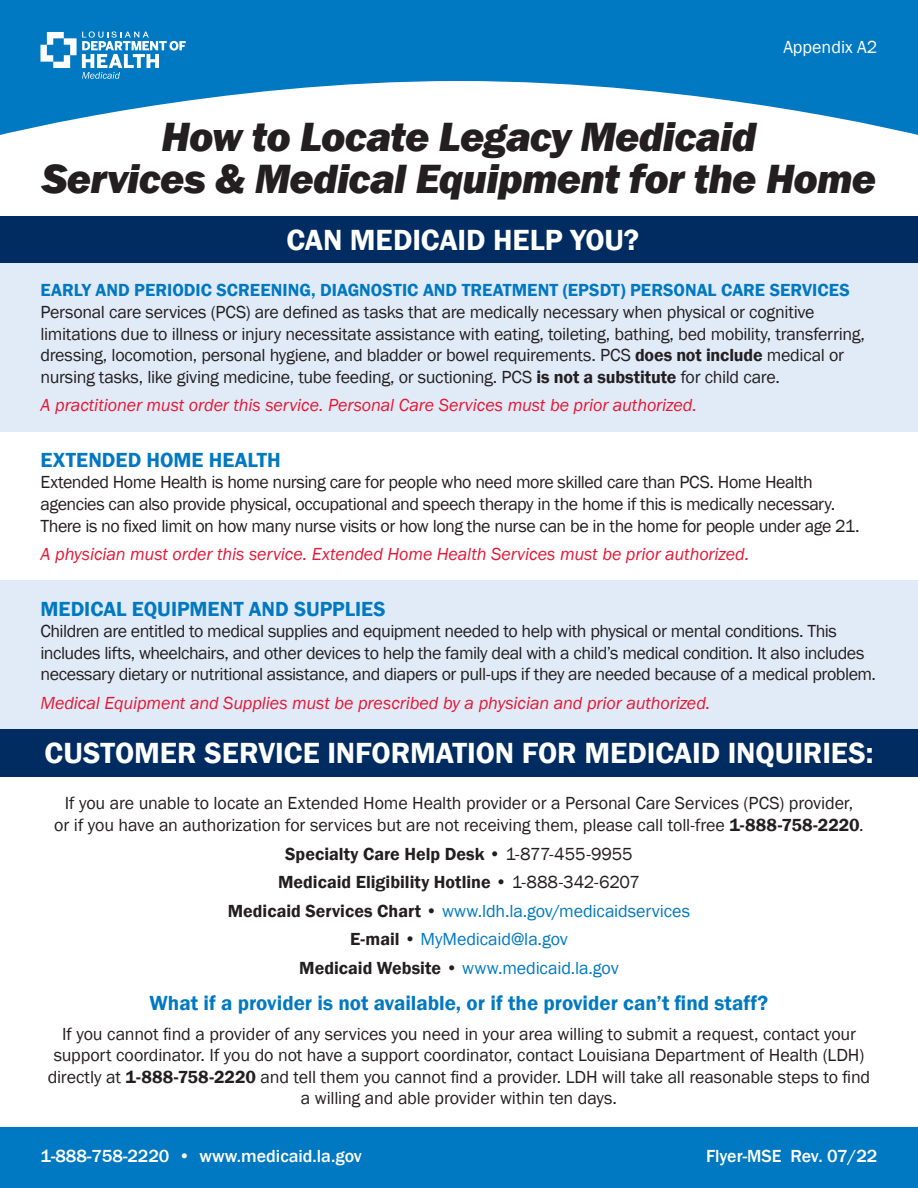
<style>
.page{position:relative;width:918px;height:1188px;background:#fff}
.page>*{position:absolute;margin:0;border:0;box-sizing:border-box;transform-origin:0 0}
.t1{font:italic 800 42px "Franklin Gothic";letter-spacing:-.02em;color:#231f20}
.t2{font:600 30px "Franklin Gothic";letter-spacing:-.005em;color:#fff}
.t3{font:600 21px "Franklin Gothic";color:#0079c2}
.t4{font:18px/21.6px "Franklin Gothic";letter-spacing:-.02em;color:#231f20}
.t5{font:italic 18px "Franklin Gothic";letter-spacing:-.005em;color:#e51836}
.t6{font:18px "Franklin Gothic";letter-spacing:-.005em;color:#0079c2}
.t7{font:600 18px "Franklin Gothic";color:#231f20}
.t8{font:600 18px "Franklin Gothic";color:#0079c2}
.t9{font:500 18px "Franklin Gothic";color:#fff}
.t10{font:18px "Franklin Gothic";color:#fff}
.s1{font-weight:600}
.s2{font-weight:400}
.s3{font-weight:600;color:#231f20}
</style>
<div class="page">
<div style="left:0;top:216px;width:918px;height:47px;background:#002c62"></div>
<svg style="left:0;top:0;width:918px;height:135px;fill:#0079c2"></svg>
<div style="left:0;top:580px;width:918px;height:149px;background:#e1ebf7"></div>
<div style="left:0;top:263px;width:918px;height:169px;background:#e1ebf7"></div>
<div style="left:0;top:729px;width:918px;height:47px;background:#002c62"></div>
<div style="left:0;top:1127px;width:918px;height:61px;background:#0079c2"></div>
<svg style="left:40px;top:32px;width:146px;height:47px"></svg>
<p class="t10" style="left:783px;top:36px;width:96px">Appendix A2</p>
<p class="t1" style="left:162px;top:109px;width:596px">How to Locate Legacy Medicaid</p>
<p class="t1" style="left:41px;top:151px;width:837px">Services &amp; Medical Equipment for the Home</p>
<p class="t2" style="left:286px;top:221px;width:354px">CAN MEDICAID HELP YOU?</p>
<p class="t8" style="left:40px;top:279px;width:811px">EARLY AND PERIODIC SCREENING, DIAGNOSTIC AND TREATMENT (EPSDT) PERSONAL CARE SERVICES</p>
<p class="t4" style="left:40px;top:302px;width:826px">Personal care services (PCS) are defined as tasks that are medically necessary when physical or cognitive limitations due to illness or injury necessitate assistance with eating, toileting, bathing, bed mobility, transferring, dressing, locomotion, personal hygiene, and bladder or bowel requirements. PCS <span class="s1">does not include</span> medical or nursing tasks, like giving medicine, tube feeding, or suctioning. PCS <span class="s1">is not a substitute</span> for child care.</p>
<p class="t5" style="left:40px;top:394px;width:658px">A practitioner must order this service. Personal Care Services must be prior authorized.</p>
<p class="t3" style="left:40px;top:447px;width:242px">EXTENDED HOME HEALTH</p>
<p class="t4" style="left:40px;top:472px;width:821px">Extended Home Health is home nursing care for people who need more skilled care than PCS. Home Health agencies can also provide physical, occupational and speech therapy in the home if this is medically necessary.<br>There is no fixed limit on how many nurse visits or how long the nurse can be in the home for people under age 21.</p>
<p class="t5" style="left:40px;top:543px;width:710px">A physician must order this service. Extended Home Health Services must be prior authorized.</p>
<p class="t3" style="left:40px;top:596px;width:347px">MEDICAL EQUIPMENT AND SUPPLIES</p>
<p class="t4" style="left:40px;top:621px;width:837px">Children are entitled to medical supplies and equipment needed to help with physical or mental conditions. This includes lifts, wheelchairs, and other devices to help the family deal with a child’s medical condition. It also includes necessary dietary or nutritional assistance, and diapers or pull-ups if they are needed because of a medical problem.</p>
<p class="t5" style="left:40px;top:692px;width:671px">Medical Equipment and Supplies must be prescribed by a physician and prior authorized.</p>
<p class="t2" style="left:45px;top:734px;width:830px">CUSTOMER SERVICE INFORMATION FOR MEDICAID INQUIRIES:</p>
<p class="t4" style="left:65px;top:793px;width:790px">If you are unable to locate an Extended Home Health provider or a Personal Care Services (PCS) provider,</p>
<p class="t4" style="left:54px;top:815px;width:811px">or if you have an authorization for services but are not receiving them, please call toll-free <span class="s1">1-888-758-2220</span>.</p>
<p class="t7" style="left:285px;top:842px;width:349px">Specialty Care Help Desk • <span class="s2">1-877-455-9955</span></p>
<p class="t7" style="left:278px;top:871px;width:363px">Medicaid Eligibility Hotline • <span class="s2">1-888-342-6207</span></p>
<p class="t6" style="left:228px;top:899px;width:464px"><span class="s3">Medicaid Services Chart •</span> www.ldh.la.gov/medicaidservices</p>
<p class="t6" style="left:350px;top:928px;width:219px"><span class="s3">E-mail •</span> MyMedicaid@la.gov</p>
<p class="t6" style="left:299px;top:956px;width:321px"><span class="s3">Medicaid Website •</span> www.medicaid.la.gov</p>
<p class="t3" style="left:150px;top:990px;width:620px">What if a provider is not available, or if the provider can’t find staff?</p>
<p class="t4" style="left:48px;top:1023px;width:824px;text-align:center">If you cannot find a provider of any services you need in your area willing to submit a request, contact your support coordinator. If you do not have a support coordinator, contact Louisiana Department of Health (LDH) directly at <span class="s1">1-888-758-2220</span> and tell them you cannot find a provider. LDH will take all reasonable steps to find</p>
<p class="t4" style="left:301px;top:1088px;width:318px">a willing and able provider within ten days.</p>
<p class="t9" style="left:40px;top:1145px;width:323px">1-888-758-2220 • www.medicaid.la.gov</p>
<p class="t9" style="left:706px;top:1144px;width:173px">Flyer-MSE Rev. 07/22</p>
</div>
